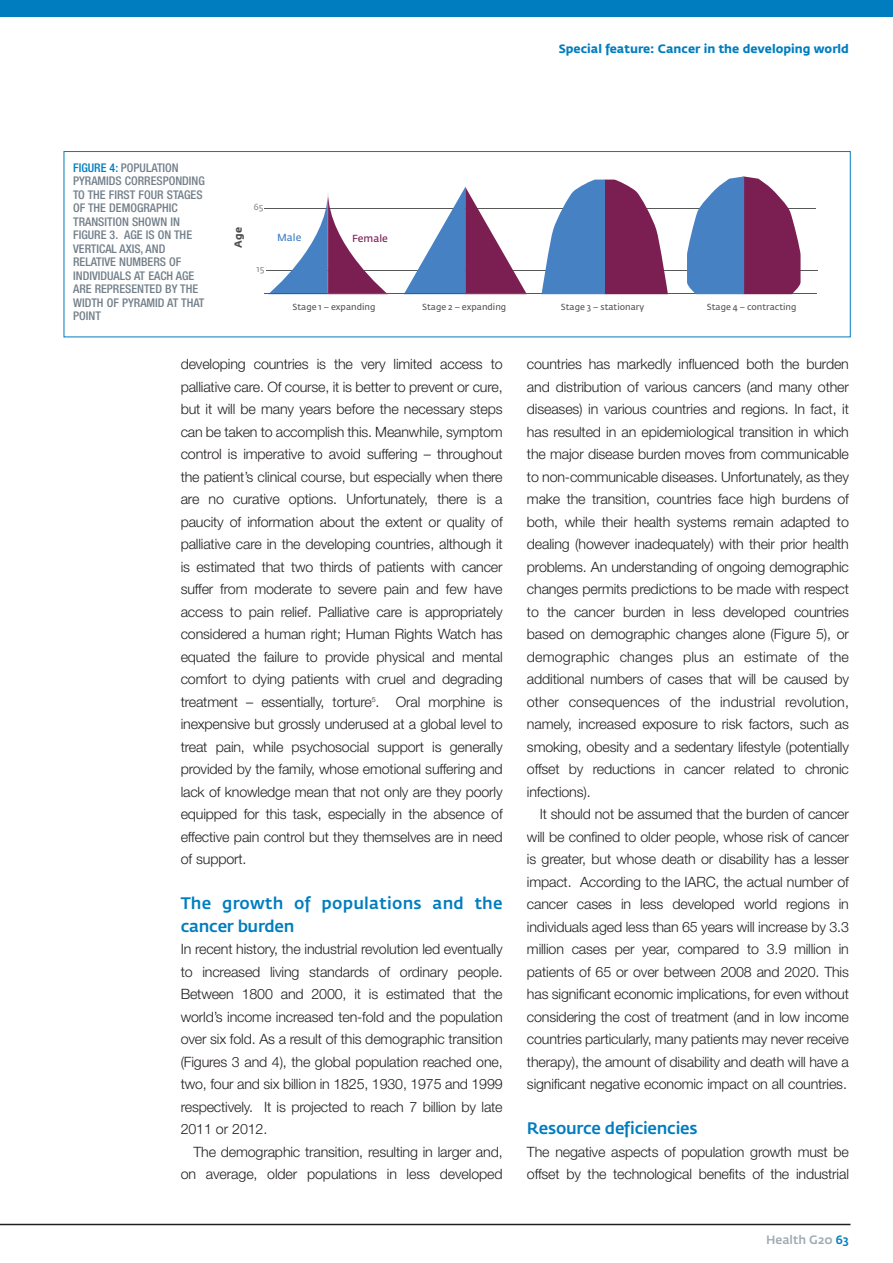
<style>
.page{position:relative;width:893px;height:1263px;background:#fff}
.page>*{position:absolute;margin:0;border:0;box-sizing:border-box;transform-origin:0 0}
.t1{font:500 16.5px/22.5px "Fedra Sans";letter-spacing:.015em;color:#007dbf}
.t2{font:500 16.5px "Fedra Sans";letter-spacing:-.015em;color:#007dbf}
.t3{font:300 14.25px/22.5px "Helvetica Neue";letter-spacing:-.01em;color:#231f20;text-align:justify}
.t4{font:500 condensed 12px/13.5px "Helvetica Neue";color:#727f8a}
.t5{font:700 12px "Fedra Sans";color:#007dbf}
.t6{font:500 12px "Fedra Sans";color:#9faab2}
.t7{font:10.2px "Fedra Sans";color:#7b1f53}
.t8{font:10.2px "Fedra Sans";color:#4581c3}
.t9{font:700 10.2px "Fedra Sans";color:#4d484d}
.t10{font:8.7px "Fedra Sans";color:#57585a}
.t11{font:8.7px "Fedra Sans";color:#8c8e91}
.s1{color:#007dbf}
</style>
<div class="page">
<div style="left:0;top:0;width:893px;height:17px;background:#007dbf"></div>
<hr style="left:0;top:1224px;width:850px;height:1px;background:#231f20">
<hr style="left:265px;top:209px;width:551px;height:1px;background:#575858">
<hr style="left:266px;top:270px;width:552px;height:1px;background:#575858">
<svg style="left:268px;top:194px;width:120px;height:99px"></svg>
<svg style="left:404px;top:187px;width:123px;height:106px"></svg>
<hr style="left:264px;top:293px;width:553px;height:1px;background:#575858">
<svg style="left:542px;top:180px;width:126px;height:114px"></svg>
<svg style="left:687px;top:176px;width:113px;height:118px"></svg>
<div style="left:64px;top:151px;width:786px;height:186px;border:1px solid #007dbf"></div>
<p class="t5" style="left:559px;top:45px;width:292px">Special feature: Cancer in the developing world</p>
<p class="t4" style="left:73px;top:162px;width:133px"><span class="s1">FIGURE 4:</span> POPULATION<br>PYRAMIDS CORRESPONDING<br>TO THE FIRST FOUR STAGES<br>OF THE DEMOGRAPHIC<br>TRANSITION SHOWN IN<br>FIGURE 3. AGE IS ON THE<br>VERTICAL AXIS, AND<br>RELATIVE NUMBERS OF<br>INDIVIDUALS AT EACH AGE<br>ARE REPRESENTED BY THE<br>WIDTH OF PYRAMID AT THAT<br>POINT</p>
<p class="t11" style="left:254px;top:202px;width:11px">65</p>
<p class="t9" style="left:235px;top:248px;width:22px;rotate:-90deg">Age</p>
<p class="t8" style="left:277px;top:231px;width:26px">Male</p>
<p class="t7" style="left:352px;top:232px;width:37px">Female</p>
<p class="t11" style="left:257px;top:264px;width:9px">15</p>
<p class="t10" style="left:292px;top:302px;width:84px">Stage 1 – expanding</p>
<p class="t10" style="left:422px;top:302px;width:86px">Stage 2 – expanding</p>
<p class="t10" style="left:561px;top:302px;width:85px">Stage 3 – stationary</p>
<p class="t10" style="left:707px;top:302px;width:91px">Stage 4 – contracting</p>
<p class="t3" style="left:181px;top:352px;width:323px">developing countries is the very limited access to palliative care. Of course, it is better to prevent or cure, but it will be many years before the necessary steps can be taken to accomplish this. Meanwhile, symptom control is imperative to avoid suffering – throughout the patient’s clinical course, but especially when there are no curative options. Unfortunately, there is a paucity of information about the extent or quality of palliative care in the developing countries, although it is estimated that two thirds of patients with cancer suffer from moderate to severe pain and few have access to pain relief. Palliative care is appropriately considered a human right; Human Rights Watch has equated the failure to provide physical and mental comfort to dying patients with cruel and degrading treatment – essentially, torture<sup>5</sup>. Oral morphine is inexpensive but grossly underused at a global level to treat pain, while psychosocial support is generally provided by the family, whose emotional suffering and lack of knowledge mean that not only are they poorly equipped for this task, especially in the absence of effective pain control but they themselves are in need of support.</p>
<p class="t1" style="left:181px;top:892px;width:323px">The growth of populations and the cancer burden</p>
<p class="t3" style="left:181px;top:937px;width:323px">In recent history, the industrial revolution led eventually to increased living standards of ordinary people.<br>Between 1800 and 2000, it is estimated that the world’s income increased ten-fold and the population over six fold. As a result of this demographic transition (Figures 3 and 4), the global population reached one, two, four and six billion in 1825, 1930, 1975 and 1999 respectively. It is projected to reach 7 billion by late 2011 or 2012.</p>
<p class="t3" style="left:181px;top:1140px;width:323px;text-align:right">The demographic transition, resulting in larger and, on average, older populations in less developed</p>
<p class="t3" style="left:527px;top:352px;width:323px">countries has markedly influenced both the burden and distribution of various cancers (and many other diseases) in various countries and regions. In fact, it has resulted in an epidemiological transition in which the major disease burden moves from communicable to non-communicable diseases. Unfortunately, as they make the transition, countries face high burdens of both, while their health systems remain adapted to dealing (however inadequately) with their prior health problems. An understanding of ongoing demographic changes permits predictions to be made with respect to the cancer burden in less developed countries based on demographic changes alone (Figure 5), or demographic changes plus an estimate of the additional numbers of cases that will be caused by other consequences of the industrial revolution, namely, increased exposure to risk factors, such as smoking, obesity and a sedentary lifestyle (potentially offset by reductions in cancer related to chronic infections).</p>
<p class="t3" style="left:527px;top:802px;width:323px;text-indent:13px">It should not be assumed that the burden of cancer will be confined to older people, whose risk of cancer is greater, but whose death or disability has a lesser impact. According to the IARC, the actual number of cancer cases in less developed world regions in individuals aged less than 65 years will increase by 3.3 million cases per year, compared to 3.9 million in patients of 65 or over between 2008 and 2020. This has significant economic implications, for even without considering the cost of treatment (and in low income countries particularly, many patients may never receive therapy), the amount of disability and death will have a significant negative economic impact on all countries.</p>
<p class="t2" style="left:527px;top:1118px;width:172px">Resource deficiencies</p>
<p class="t3" style="left:527px;top:1140px;width:323px">The negative aspects of population growth must be offset by the technological benefits of the industrial</p>
<p class="t6" style="left:766px;top:1232px;width:85px">Health G20 <span class="s1">63</span></p>
</div>
